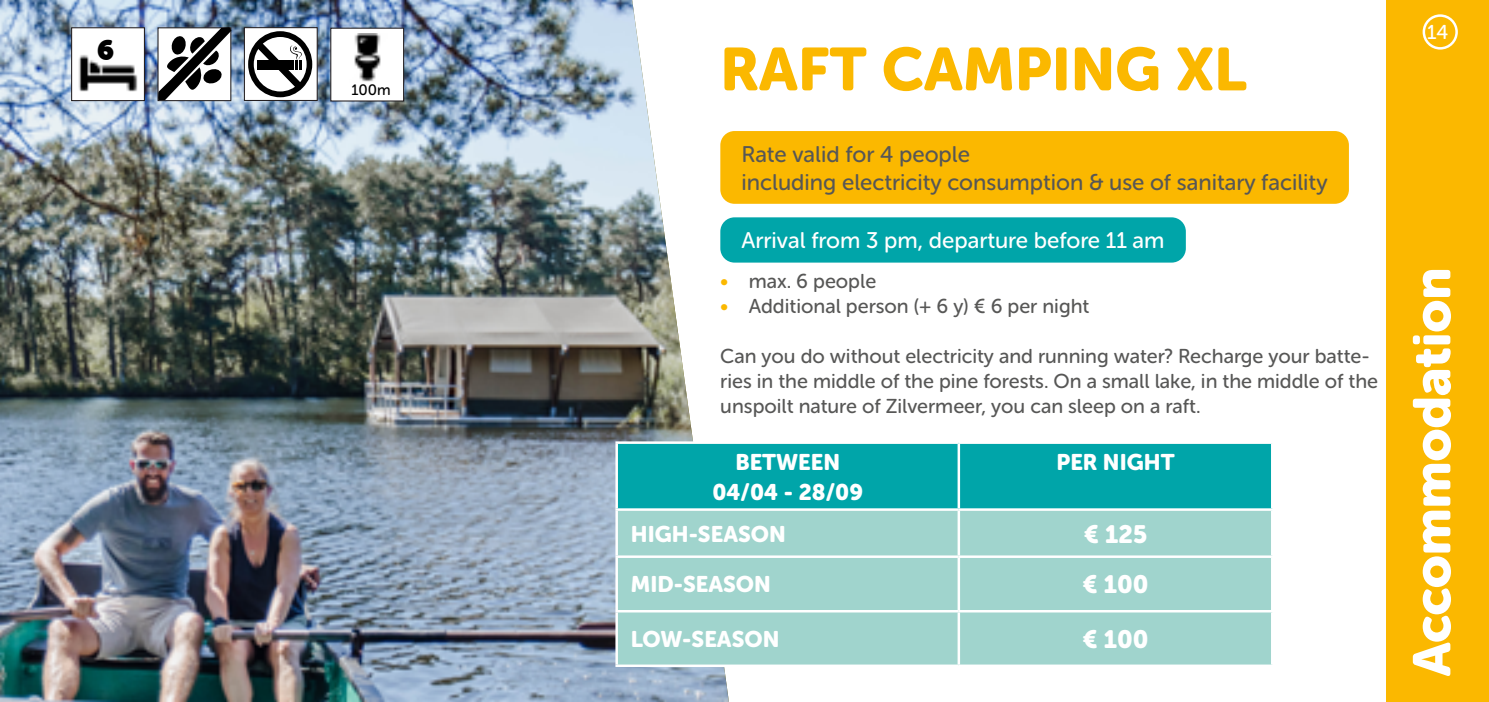
<style>
.page{position:relative;width:1489px;height:702px;background:#fff}
.page>*{position:absolute;margin:0;border:0;box-sizing:border-box;transform-origin:0 0}
.t1{font:60px "Museo Sans Rounded 900";color:#fbb800}
.t2{font:52.5px "Museo Sans Rounded 900";color:#fff}
.t3{font:28px "Museo Sans Rounded";color:#000}
.t4{font:25px "Museo Sans Rounded 900";color:#fff}
.t5{font:22.5px/27.5px "Museo Sans Rounded 500";color:#575756}
.t6{font:22.5px/30px "Museo Sans Rounded 900";color:#fff;text-align:center}
.t7{font:22.5px "Museo Sans Rounded 500";color:#fff}
.t8{font:20px/25px "Museo Sans Rounded 500";color:#575756}
.t9{font:20px "Museo Sans Rounded 500";color:#fff}
.t10{font:15px "Museo Sans Rounded 500";color:#000}
.s1{color:#fbb800}
</style>
<div class="page">
<img style="left:0;top:0;width:729px;height:702px">
<div style="left:720px;top:131px;width:628px;height:73px;background:#fbb800;border-radius:14px"></div>
<div style="left:720px;top:217px;width:465px;height:45px;background:#00a5a9;border-radius:14px"></div>
<div style="left:618px;top:444px;width:652px;height:64px;background:#00a5a9"></div>
<div style="left:618px;top:511px;width:652px;height:153px;background:#a0d4cd"></div>
<hr style="left:615px;top:441px;width:343px;height:3px;background:#fff">
<hr style="left:615px;top:444px;width:3px;height:64px;background:#fff">
<hr style="left:957px;top:444px;width:3px;height:64px;background:#fff">
<hr style="left:615px;top:508px;width:343px;height:3px;background:#fff">
<hr style="left:615px;top:511px;width:3px;height:44px;background:#fff">
<hr style="left:957px;top:511px;width:3px;height:44px;background:#fff">
<hr style="left:615px;top:555px;width:343px;height:3px;background:#fff">
<hr style="left:615px;top:558px;width:3px;height:52px;background:#fff">
<hr style="left:958px;top:555px;width:315px;height:3px;background:#fff">
<hr style="left:957px;top:558px;width:3px;height:52px;background:#fff">
<hr style="left:615px;top:610px;width:343px;height:2px;background:#fff">
<hr style="left:615px;top:612px;width:3px;height:52px;background:#fff">
<hr style="left:958px;top:610px;width:315px;height:2px;background:#fff">
<hr style="left:957px;top:612px;width:3px;height:52px;background:#fff">
<hr style="left:615px;top:664px;width:343px;height:3px;background:#fff">
<div style="left:71px;top:27px;width:74px;height:74px;background:#fff;border:1px solid #241f21"></div>
<img style="left:78px;top:55px;width:60px;height:37px">
<svg style="left:157px;top:27px;width:74px;height:74px"></svg>
<svg style="left:158px;top:27px;width:73px;height:73px"></svg>
<div style="left:244px;top:27px;width:74px;height:74px;background:#fff;border:1px solid #241f21"></div>
<svg style="left:248px;top:31px;width:64px;height:66px"></svg>
<div style="left:330px;top:28px;width:74px;height:73px;background:#fff;border:1px solid #241f21"></div>
<img style="left:354px;top:34px;width:27px;height:48px">
<div style="left:1385px;top:0;width:103px;height:702px;background:#fbb800"></div>
<div style="left:1422px;top:14px;width:35px;height:36px;border:2px solid #fff;border-radius:50%"></div>
<h3 class="t3" style="left:97px;top:33px;width:19px">6</h3>
<p class="t10" style="left:351px;top:82px;width:41px">100m</p>
<h1 class="t1" style="left:720px;top:35px;width:527px">RAFT CAMPING XL</h1>
<p class="t5" style="left:741px;top:141px;width:587px">Rate valid for 4 people<br>including electricity consumption &amp; use of sanitary facility</p>
<p class="t7" style="left:741px;top:228px;width:424px">Arrival from 3 pm, departure before 11 am</p>
<p class="t8" style="left:720px;top:268px;width:157px"><span class="s1">•</span> max. 6 people</p>
<p class="t8" style="left:720px;top:293px;width:370px"><span class="s1">•</span> Additional person (+ 6 y) € 6 per night</p>
<p class="t8" style="left:720px;top:343px;width:659px">Can you do without electricity and running water? Recharge your batte&shy;ries in the middle of the pine forests. On a small lake, in the middle of the unspoilt nature of Zilvermeer, you can sleep on a raft.</p>
<p class="t6" style="left:712px;top:447px;width:152px">BETWEEN<br>04/04 - 28/09</p>
<p class="t6" style="left:1056px;top:447px;width:120px">PER NIGHT</p>
<p class="t6" style="left:631px;top:519px;width:156px">HIGH-SEASON</p>
<p class="t4" style="left:1083px;top:519px;width:65px">€ 125</p>
<p class="t6" style="left:631px;top:569px;width:141px">MID-SEASON</p>
<p class="t4" style="left:1082px;top:570px;width:68px">€ 100</p>
<p class="t6" style="left:631px;top:624px;width:150px">LOW-SEASON</p>
<p class="t4" style="left:1082px;top:625px;width:68px">€ 100</p>
<p class="t9" style="left:1426px;top:22px;width:23px">14</p>
<h2 class="t2" style="left:1401px;top:676px;width:410px;rotate:-90deg">Accommodation</h2>
</div>
